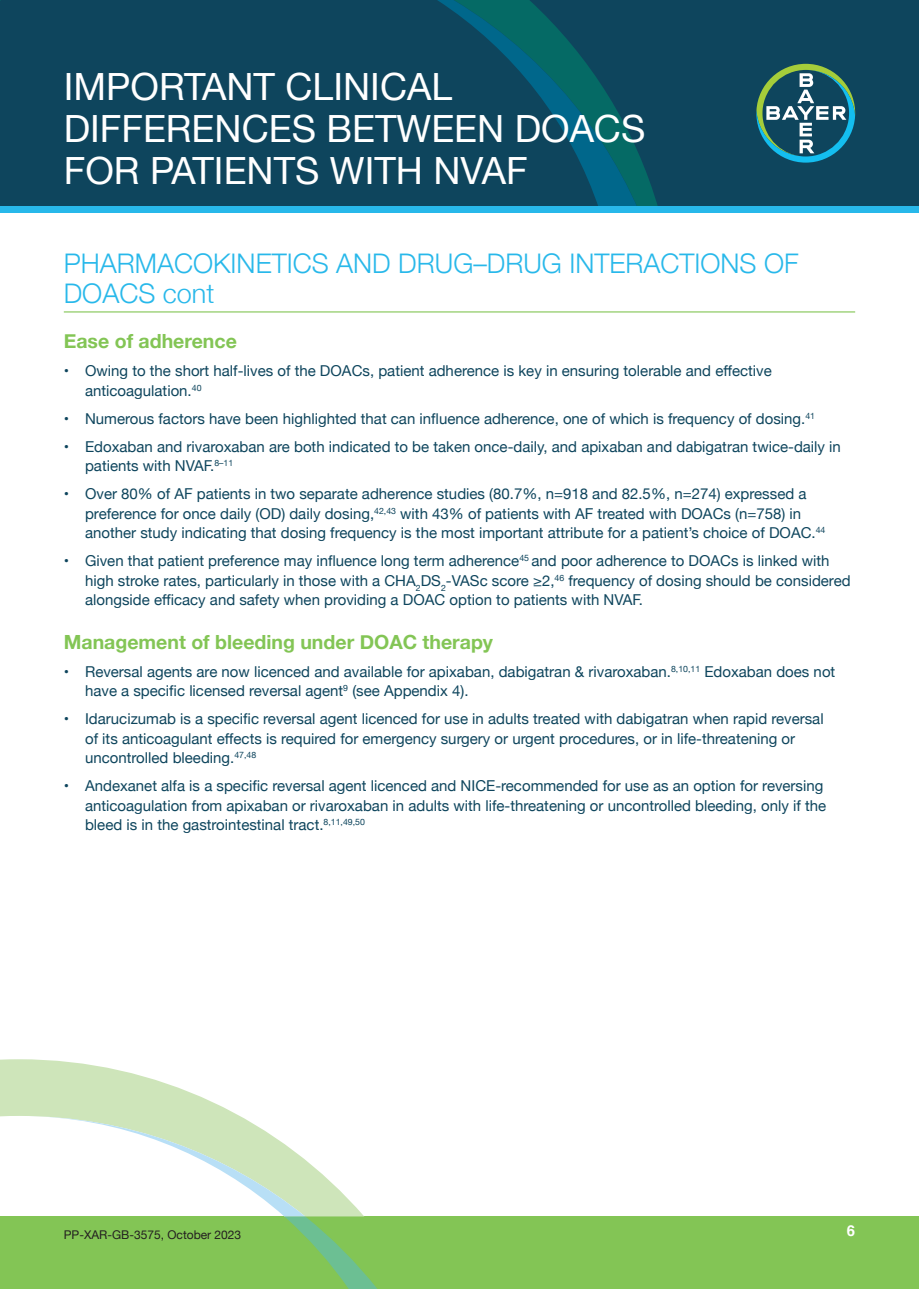
<style>
.page{position:relative;width:919px;height:1289px;background:#fff}
.page>*{position:absolute;margin:0;border:0;box-sizing:border-box;transform-origin:0 0}
.t1{font:37.5px/42px "Helvetica Neue";color:#fff}
.t2{font:300 27px/30px "Helvetica Neue";color:#28b8ea}
.t3{font:700 19.5px "Helvetica Neue";color:#83c555}
.t4{font:15px/19.5px "Helvetica Neue";color:#0e455d}
.t5{font:700 15px "Helvetica";color:#fff}
.t6{font:12px "Helvetica Neue";color:#231f20}
</style>
<div class="page">
<div style="left:0;top:0;width:918px;height:213px;background:#0e455d"></div>
<svg style="left:0;top:0;width:658px;height:206px"></svg>
<svg style="left:437px;top:0;width:201px;height:206px"></svg>
<div style="left:0;top:206px;width:918px;height:7px;background:#28b8ea"></div>
<div style="left:0;top:1216px;width:918px;height:72px;background:#83c555"></div>
<hr style="left:64px;top:311px;width:791px;height:1px;background:#83c555">
<svg style="left:756px;top:64px;width:99px;height:99px"></svg>
<svg style="left:0;top:1059px;width:238px;height:58px;fill:#cee5ba"></svg>
<svg style="left:19px;top:1115px;width:358px;height:173px"></svg>
<h1 class="t1" style="left:64px;top:67px;width:583px">IMPORTANT CLINICAL<br>DIFFERENCES BETWEEN DOACS<br>FOR PATIENTS WITH NVAF</h1>
<h2 class="t2" style="left:64px;top:246px;width:736px">PHARMACOKINETICS AND DRUG–DRUG INTERACTIONS OF<br>DOACS cont</h2>
<h3 class="t3" style="left:64px;top:326px;width:174px">Ease of adherence</h3>
<p class="t4" style="left:85px;top:362px;width:688px;text-indent:-21px">• Owing to the short half-lives of the DOACs, patient adherence is key in ensuring tolerable and effective anticoagulation.<sup>40</sup></p>
<p class="t4" style="left:64px;top:409px;width:752px">• Numerous factors have been highlighted that can influence adherence, one of which is frequency of dosing.<sup>41</sup></p>
<p class="t4" style="left:85px;top:437px;width:757px;text-indent:-21px">• Edoxaban and rivaroxaban are both indicated to be taken once-daily, and apixaban and dabigatran twice-daily in patients with NVAF.<sup>8–11</sup></p>
<p class="t4" style="left:85px;top:485px;width:741px;text-indent:-21px">• Over 80% of AF patients in two separate adherence studies (80.7%, n=918 and 82.5%, n=274) expressed a preference for once daily (OD) daily dosing,<sup>42,43</sup> with 43% of patients with AF treated with DOACs (n=758) in another study indicating that dosing frequency is the most important attribute for a patient’s choice of DOAC.<sup>44</sup></p>
<p class="t4" style="left:85px;top:552px;width:767px;text-indent:-21px">• Given that patient preference may influence long term adherence<sup>45</sup> and poor adherence to DOACs is linked with high stroke rates, particularly in those with a CHA<sub>2</sub>DS<sub>2</sub>-VASc score ≥2,<sup>46</sup> frequency of dosing should be considered alongside efficacy and safety when providing a DOAC option to patients with NVAF.</p>
<h3 class="t3" style="left:64px;top:626px;width:430px">Management of bleeding under DOAC therapy</h3>
<p class="t4" style="left:85px;top:662px;width:751px;text-indent:-21px">• Reversal agents are now licenced and available for apixaban, dabigatran &amp; rivaroxaban.<sup>8,10,11</sup> Edoxaban does not have a specific licensed reversal agent<sup>9</sup> (see Appendix 4).</p>
<p class="t4" style="left:85px;top:710px;width:740px;text-indent:-21px">• Idarucizumab is a specific reversal agent licenced for use in adults treated with dabigatran when rapid reversal of its anticoagulant effects is required for emergency surgery or urgent procedures, or in life-threatening or uncontrolled bleeding.<sup>47,48</sup></p>
<p class="t4" style="left:85px;top:777px;width:742px;text-indent:-21px">• Andexanet alfa is a specific reversal agent licenced and NICE-recommended for use as an option for reversing anticoagulation from apixaban or rivaroxaban in adults with life-threatening or uncontrolled bleeding, only if the bleed is in the gastrointestinal tract.<sup>8,11,49,50</sup></p>
<p class="t6" style="left:64px;top:1225px;width:179px">PP-XAR-GB-3575, October 2023</p>
<p class="t5" style="left:846px;top:1218px;width:10px">6</p>
</div>
